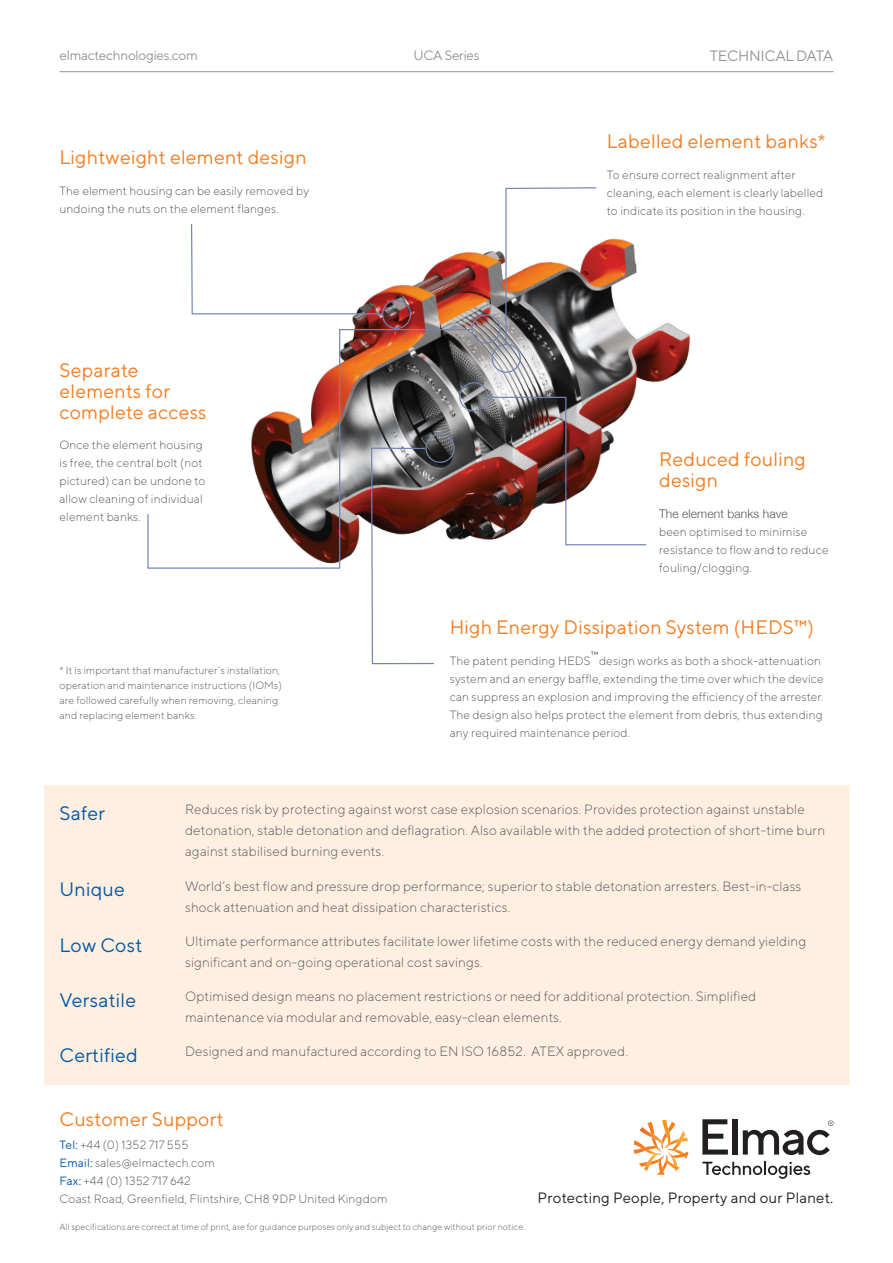
<style>
.page{position:relative;width:893px;height:1263px;background:#fff}
.page>*{position:absolute;margin:0;border:0;box-sizing:border-box;transform-origin:0 0}
.t1{font:19.5px/21px "TT Norms";letter-spacing:.01em;color:#f47d21}
.t2{font:19.5px "TT Norms";letter-spacing:.01em;color:#0159a9}
.t3{font:15px "TT Norms";letter-spacing:.01em;color:#231f20}
.t4{font:15px "TT Norms";letter-spacing:-.02em;color:#939598}
.t5{font:300 13.5px/21px "TT Norms";letter-spacing:.01em;color:#57585a}
.t6{font:13.5px "TT Norms";letter-spacing:-.02em;color:#939598}
.t7{font:300 12px/18px "TT Norms";letter-spacing:.01em;color:#57585a}
.t8{font:300 12px "Helvetica Neue";letter-spacing:.01em;color:#57585a}
.t9{font:300 10.5px/15px "TT Norms";letter-spacing:.01em;color:#57585a}
.t10{font:300 9px "TT Norms";color:#57585a}
.s1{font-weight:400;color:#0159a9}
</style>
<div class="page">
<img style="left:352px;top:239px;width:339px;height:301px">
<div style="left:44px;top:785px;width:805px;height:299px;background:#feefe1"></div>
<svg style="left:147px;top:328px;width:326px;height:241px"></svg>
<svg style="left:191px;top:224px;width:192px;height:91px"></svg>
<svg style="left:505px;top:187px;width:93px;height:159px"></svg>
<svg style="left:487px;top:396px;width:161px;height:150px"></svg>
<svg style="left:370px;top:447px;width:65px;height:218px"></svg>
<div style="left:382px;top:300px;width:29px;height:29px;border:1px solid #7184b2;border-radius:50%"></div>
<div style="left:492px;top:344px;width:29px;height:29px;border:1px solid #7184b2;border-radius:50%"></div>
<div style="left:471px;top:314px;width:30px;height:30px;border:1px solid #7184b2;border-radius:50%"></div>
<div style="left:459px;top:382px;width:29px;height:29px;border:1px solid #7184b2;border-radius:50%"></div>
<div style="left:425px;top:434px;width:30px;height:29px;border:1px solid #7184b2;border-radius:50%"></div>
<hr style="left:60px;top:71px;width:773px;height:1px;background:#939598">
<svg style="left:633px;top:1120px;width:56px;height:55px"></svg>
<svg style="left:702px;top:1119px;width:26px;height:35px"></svg>
<div style="left:732px;top:1119px;width:5px;height:35px;background:#231f20"></div>
<svg style="left:743px;top:1120px;width:90px;height:35px"></svg>
<svg style="left:702px;top:1162px;width:108px;height:17px"></svg>
<p class="t6" style="left:60px;top:47px;width:140px">elmactechnologies.com</p>
<h1 class="t1" style="left:60px;top:146px;width:249px">Lightweight element design</h1>
<p class="t7" style="left:60px;top:181px;width:251px">The element housing can be easily removed by undoing the nuts on the element flanges.</p>
<h1 class="t1" style="left:60px;top:359px;width:149px">Separate elements for complete access</h1>
<p class="t7" style="left:60px;top:436px;width:148px">Once the element housing is free, the central bolt (not pictured) can be undone to allow cleaning of individual element banks.</p>
<p class="t9" style="left:60px;top:663px;width:224px">* It is important that manufacturer’s installation, operation and maintenance instructions (IOMs) are followed carefully when removing, cleaning and replacing element banks.</p>
<p class="t6" style="left:413px;top:47px;width:68px">UCA Series</p>
<p class="t4" style="left:710px;top:47px;width:125px">TECHNICAL DATA</p>
<h1 class="t1" style="left:607px;top:130px;width:220px">Labelled element banks*</h1>
<p class="t7" style="left:607px;top:165px;width:218px">To ensure correct realignment after cleaning, each element is clearly labelled to indicate its position in the housing.</p>
<h1 class="t1" style="left:659px;top:448px;width:148px">Reduced fouling design</h1>
<p class="t8" style="left:659px;top:504px;width:130px">The element banks have</p>
<p class="t7" style="left:659px;top:522px;width:171px">been optimised to minimise resistance to flow and to reduce fouling/clogging.</p>
<h1 class="t1" style="left:450px;top:616px;width:366px">High Energy Dissipation System (HEDS™)</h1>
<p class="t7" style="left:450px;top:651px;width:375px">The patent pending HEDS™ design works as both a shock-attenuation system and an energy baffle, extending the time over which the device can suppress an explosion and improving the efficiency of the arrester.<br>The design also helps protect the element from debris, thus extending any required maintenance period.</p>
<h1 class="t2" style="left:60px;top:801px;width:47px">Safer</h1>
<h1 class="t2" style="left:60px;top:877px;width:67px">Unique</h1>
<h1 class="t2" style="left:60px;top:933px;width:84px">Low Cost</h1>
<h1 class="t2" style="left:60px;top:988px;width:78px">Versatile</h1>
<h1 class="t2" style="left:60px;top:1043px;width:80px">Certified</h1>
<p class="t5" style="left:185px;top:799px;width:641px">Reduces risk by protecting against worst case explosion scenarios. Provides protection against unstable detonation, stable detonation and deflagration. Also available with the added protection of short-time burn against stabilised burning events.</p>
<p class="t5" style="left:185px;top:875px;width:618px">World’s best flow and pressure drop performance; superior to stable detonation arresters. Best-in-class shock attenuation and heat dissipation characteristics.</p>
<p class="t5" style="left:185px;top:930px;width:623px">Ultimate performance attributes facilitate lower lifetime costs with the reduced energy demand yielding significant and on-going operational cost savings.</p>
<p class="t5" style="left:185px;top:985px;width:573px">Optimised design means no placement restrictions or need for additional protection. Simplified maintenance via modular and removable, easy-clean elements.</p>
<p class="t5" style="left:185px;top:1041px;width:444px">Designed and manufactured according to EN ISO 16852. ATEX approved.</p>
<h1 class="t1" style="left:60px;top:1108px;width:166px">Customer Support</h1>
<p class="t7" style="left:60px;top:1136px;width:329px"><span class="s1">Tel:</span> +44 (0) 1352 717 555<br><span class="s1">Email:</span> sales@elmactech.com<br><span class="s1">Fax:</span> +44 (0) 1352 717 642<br>Coast Road, Greenfield, Flintshire, CH8 9DP United Kingdom</p>
<p class="t10" style="left:60px;top:1221px;width:467px">All specifications are correct at time of print, are for guidance purposes only and subject to change without prior notice.</p>
<p class="t3" style="left:538px;top:1189px;width:297px">Protecting People, Property and our Planet.</p>
</div>
